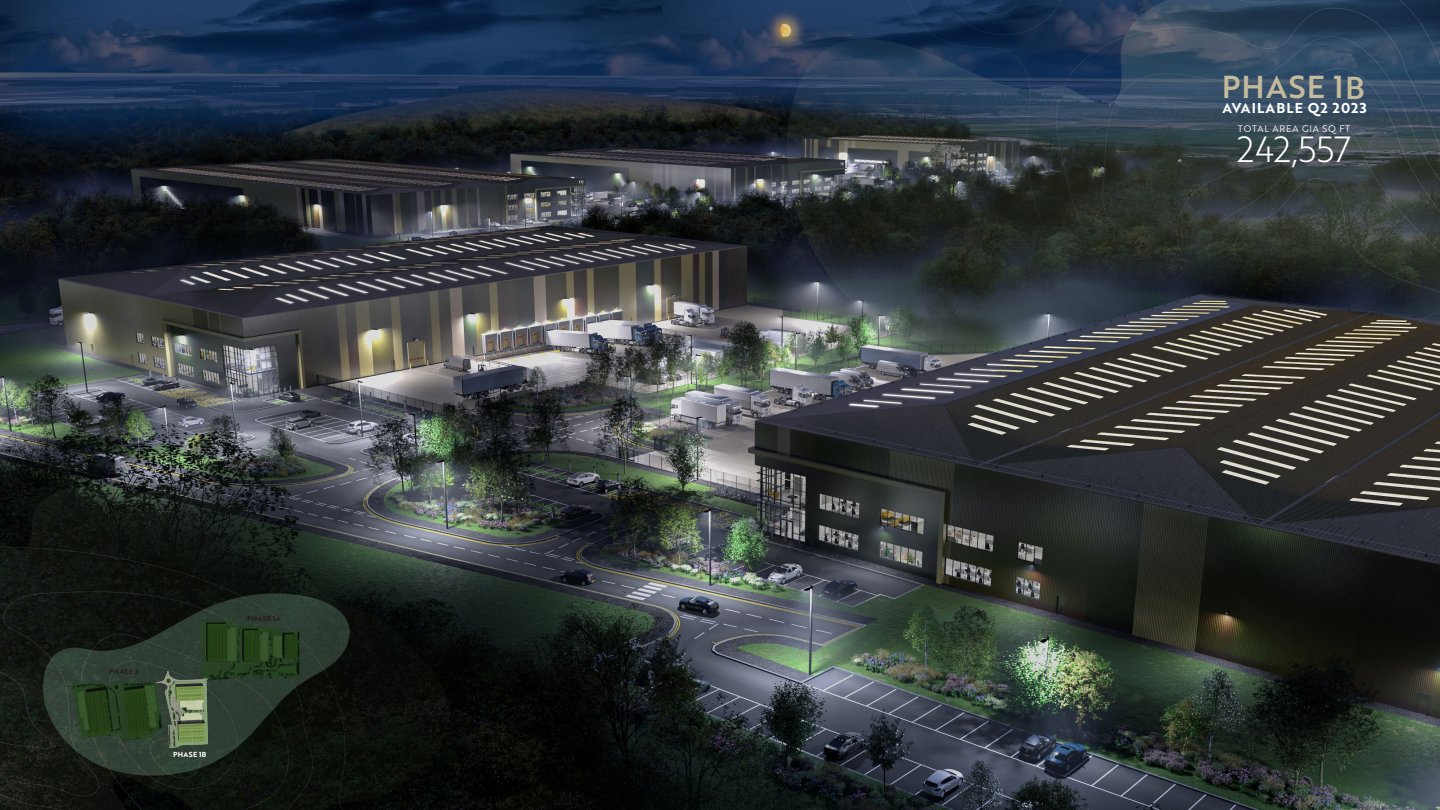
<style>
.page{position:relative;width:1440px;height:810px;background:#fff}
.page>*{position:absolute;margin:0;border:0;box-sizing:border-box;transform-origin:0 0}
.t1{font:35.4px "Brother 1816 Light";letter-spacing:.005em;color:#fff}
.t2{font:30.97px "Brother 1816 Medium";letter-spacing:.035em;color:#c4ba9c}
.t3{font:13.95px "Brother 1816 Bold";letter-spacing:.08em;color:#fff}
.t4{font:9.23px "Brother 1816 Book";letter-spacing:.09em;color:#fff}
.t5{font:7.12px "Brother 1816 Bold";letter-spacing:.04em;color:#271d1c}
.t6{font:7.12px "Brother 1816 Bold";letter-spacing:.04em;color:#fff}
</style>
<div class="page">
<img style="left:0;top:0;width:1440px;height:810px">
<svg style="left:39px;top:592px;width:313px;height:184px;background:#19211a"></svg>
<img style="left:72px;top:605px;width:229px;height:151px">
<p class="t5" style="left:109px;top:666px;width:31px">PHASE 2</p>
<p class="t6" style="left:173px;top:749px;width:35px">PHASE 1B</p>
<p class="t5" style="left:247px;top:613px;width:35px">PHASE 1A</p>
<h2 class="t2" style="left:1222px;top:64px;width:145px">PHASE 1B</h2>
<p class="t4" style="left:1238px;top:122px;width:114px">TOTAL AREA GIA SQ FT</p>
<h1 class="t1" style="left:1237px;top:124px;width:116px">242,557</h1>
<h3 class="t3" style="left:1222px;top:97px;width:146px">AVAILABLE Q2 2023</h3>
</div>
